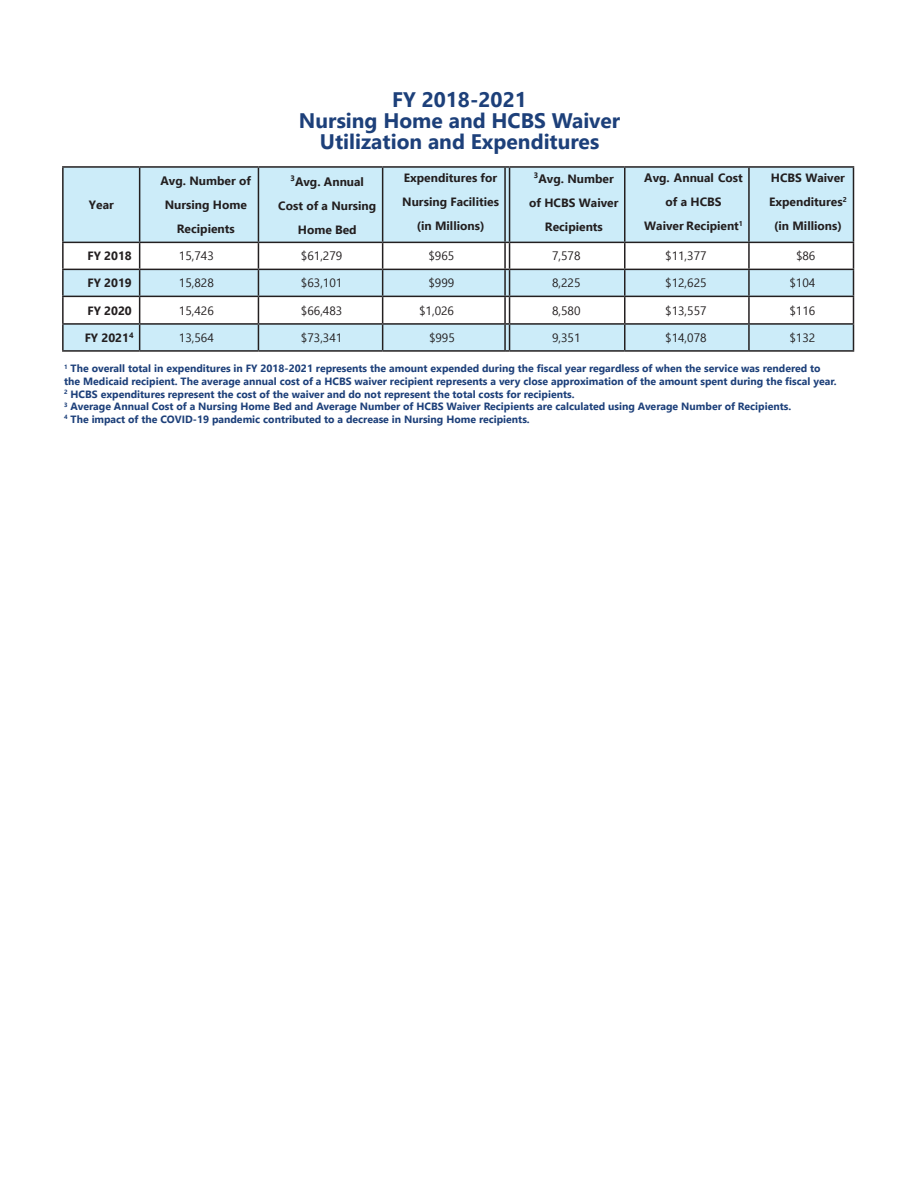
<style>
.page{position:relative;width:918px;height:1188px;background:#fff}
.page>*{position:absolute;margin:0;border:0;box-sizing:border-box;transform-origin:0 0}
.t1{font:700 21px/21px "Nirmala UI";color:#1d407a;text-align:center}
.t2{font:700 12px/24px "Ebrima";color:#231f20;text-align:center}
.t3{font:12px "Ebrima";color:#231f20}
.t4{font:700 10.5px/12.6px "Nirmala UI";color:#1d407a}
</style>
<div class="page">
<svg style="left:64px;top:168px;width:789px;height:182px;fill:#ccecf9"></svg>
<hr style="left:62px;top:166px;width:78px;height:2px;background:#231f20">
<hr style="left:62px;top:168px;width:2px;height:74px;background:#231f20">
<hr style="left:140px;top:166px;width:118px;height:2px;background:#231f20">
<hr style="left:139px;top:168px;width:1px;height:74px;background:#231f20">
<hr style="left:258px;top:166px;width:125px;height:2px;background:#231f20">
<hr style="left:258px;top:168px;width:1px;height:74px;background:#231f20">
<hr style="left:383px;top:166px;width:122px;height:2px;background:#231f20">
<hr style="left:382px;top:168px;width:1px;height:74px;background:#231f20">
<hr style="left:504px;top:168px;width:2px;height:74px;background:#231f20">
<hr style="left:510px;top:166px;width:115px;height:2px;background:#231f20">
<hr style="left:509px;top:168px;width:1px;height:74px;background:#231f20">
<hr style="left:625px;top:166px;width:124px;height:2px;background:#231f20">
<hr style="left:624px;top:168px;width:2px;height:74px;background:#231f20">
<hr style="left:749px;top:166px;width:105px;height:2px;background:#231f20">
<hr style="left:748px;top:168px;width:2px;height:74px;background:#231f20">
<hr style="left:853px;top:168px;width:1px;height:74px;background:#231f20">
<hr style="left:62px;top:242px;width:78px;height:1px;background:#231f20">
<hr style="left:62px;top:243px;width:2px;height:26px;background:#231f20">
<hr style="left:140px;top:242px;width:118px;height:1px;background:#231f20">
<hr style="left:258px;top:242px;width:125px;height:1px;background:#231f20">
<hr style="left:383px;top:242px;width:122px;height:1px;background:#231f20">
<hr style="left:504px;top:243px;width:2px;height:26px;background:#231f20">
<hr style="left:510px;top:242px;width:115px;height:1px;background:#231f20">
<hr style="left:625px;top:242px;width:124px;height:1px;background:#231f20">
<hr style="left:624px;top:243px;width:2px;height:26px;background:#231f20">
<hr style="left:749px;top:242px;width:105px;height:1px;background:#231f20">
<hr style="left:748px;top:243px;width:2px;height:26px;background:#231f20">
<hr style="left:62px;top:269px;width:78px;height:1px;background:#231f20">
<hr style="left:62px;top:270px;width:2px;height:26px;background:#231f20">
<hr style="left:140px;top:269px;width:118px;height:1px;background:#231f20">
<hr style="left:258px;top:269px;width:125px;height:1px;background:#231f20">
<hr style="left:383px;top:269px;width:122px;height:1px;background:#231f20">
<hr style="left:504px;top:270px;width:2px;height:26px;background:#231f20">
<hr style="left:510px;top:269px;width:115px;height:1px;background:#231f20">
<hr style="left:625px;top:269px;width:124px;height:1px;background:#231f20">
<hr style="left:624px;top:270px;width:2px;height:26px;background:#231f20">
<hr style="left:749px;top:269px;width:105px;height:1px;background:#231f20">
<hr style="left:748px;top:270px;width:2px;height:26px;background:#231f20">
<hr style="left:62px;top:296px;width:78px;height:1px;background:#231f20">
<hr style="left:62px;top:297px;width:2px;height:26px;background:#231f20">
<hr style="left:140px;top:296px;width:118px;height:1px;background:#231f20">
<hr style="left:258px;top:296px;width:125px;height:1px;background:#231f20">
<hr style="left:383px;top:296px;width:122px;height:1px;background:#231f20">
<hr style="left:504px;top:297px;width:2px;height:26px;background:#231f20">
<hr style="left:510px;top:296px;width:115px;height:1px;background:#231f20">
<hr style="left:625px;top:296px;width:124px;height:1px;background:#231f20">
<hr style="left:624px;top:297px;width:2px;height:26px;background:#231f20">
<hr style="left:749px;top:296px;width:105px;height:1px;background:#231f20">
<hr style="left:748px;top:297px;width:2px;height:26px;background:#231f20">
<hr style="left:62px;top:323px;width:78px;height:2px;background:#231f20">
<hr style="left:62px;top:325px;width:2px;height:25px;background:#231f20">
<hr style="left:140px;top:323px;width:118px;height:2px;background:#231f20">
<svg style="left:139px;top:243px;width:1px;height:107px"></svg>
<hr style="left:258px;top:323px;width:125px;height:2px;background:#231f20">
<svg style="left:258px;top:243px;width:1px;height:107px"></svg>
<hr style="left:383px;top:323px;width:122px;height:2px;background:#231f20">
<svg style="left:382px;top:243px;width:1px;height:107px"></svg>
<hr style="left:504px;top:325px;width:2px;height:25px;background:#231f20">
<hr style="left:510px;top:323px;width:115px;height:2px;background:#231f20">
<hr style="left:625px;top:323px;width:124px;height:2px;background:#231f20">
<hr style="left:624px;top:325px;width:2px;height:25px;background:#231f20">
<hr style="left:749px;top:323px;width:105px;height:2px;background:#231f20">
<hr style="left:748px;top:325px;width:2px;height:25px;background:#231f20">
<svg style="left:853px;top:243px;width:1px;height:107px"></svg>
<hr style="left:62px;top:350px;width:78px;height:2px;background:#231f20">
<hr style="left:140px;top:350px;width:118px;height:2px;background:#231f20">
<hr style="left:258px;top:350px;width:125px;height:2px;background:#231f20">
<hr style="left:383px;top:350px;width:122px;height:2px;background:#231f20">
<svg style="left:505px;top:242px;width:5px;height:110px"></svg>
<hr style="left:510px;top:350px;width:115px;height:2px;background:#231f20">
<hr style="left:625px;top:350px;width:124px;height:2px;background:#231f20">
<hr style="left:749px;top:350px;width:105px;height:2px;background:#231f20">
<p class="t2" style="left:89px;top:192px;width:27px">Year</p>
<h1 class="t1" style="left:299px;top:88px;width:323px">FY 2018-2021<br>Nursing Home and HCBS Waiver<br>Utilization and Expenditures</h1>
<p class="t2" style="left:160px;top:168px;width:92px">Avg. Number of<br>Nursing Home<br>Recipients</p>
<p class="t2" style="left:278px;top:169px;width:99px"><sup>3</sup>Avg. Annual<br>Cost of a Nursing<br>Home Bed</p>
<p class="t2" style="left:402px;top:165px;width:98px">Expenditures for<br>Nursing Facilities (in Millions)</p>
<p class="t2" style="left:529px;top:166px;width:91px"><sup>3</sup>Avg. Number of HCBS Waiver<br>Recipients</p>
<p class="t2" style="left:644px;top:165px;width:100px">Avg. Annual Cost of a HCBS<br>Waiver Recipient<sup>1</sup></p>
<p class="t2" style="left:769px;top:165px;width:79px">HCBS Waiver<br>Expenditures<sup>2 </sup>(in Millions)</p>
<p class="t2" style="left:87px;top:243px;width:46px">FY 2018</p>
<p class="t3" style="left:179px;top:247px;width:36px">15,743</p>
<p class="t3" style="left:301px;top:247px;width:43px">$61,279</p>
<p class="t3" style="left:428px;top:247px;width:27px">$965</p>
<p class="t3" style="left:552px;top:247px;width:30px">7,578</p>
<p class="t3" style="left:665px;top:247px;width:43px">$11,377</p>
<p class="t3" style="left:796px;top:247px;width:21px">$86</p>
<p class="t2" style="left:87px;top:270px;width:46px">FY 2019</p>
<p class="t3" style="left:179px;top:274px;width:36px">15,828</p>
<p class="t3" style="left:301px;top:274px;width:43px">$63,101</p>
<p class="t3" style="left:428px;top:274px;width:27px">$999</p>
<p class="t3" style="left:552px;top:274px;width:30px">8,225</p>
<p class="t3" style="left:665px;top:274px;width:43px">$12,625</p>
<p class="t3" style="left:789px;top:274px;width:27px">$104</p>
<p class="t2" style="left:87px;top:298px;width:46px">FY 2020</p>
<p class="t3" style="left:179px;top:301px;width:36px">15,426</p>
<p class="t3" style="left:301px;top:301px;width:43px">$66,483</p>
<p class="t3" style="left:419px;top:301px;width:36px">$1,026</p>
<p class="t3" style="left:552px;top:301px;width:30px">8,580</p>
<p class="t3" style="left:665px;top:301px;width:43px">$13,557</p>
<p class="t3" style="left:789px;top:301px;width:27px">$116</p>
<p class="t2" style="left:85px;top:325px;width:50px">FY 2021<sup>4</sup></p>
<p class="t3" style="left:179px;top:329px;width:36px">13,564</p>
<p class="t3" style="left:301px;top:329px;width:43px">$73,341</p>
<p class="t3" style="left:429px;top:329px;width:27px">$995</p>
<p class="t3" style="left:552px;top:329px;width:30px">9,351</p>
<p class="t3" style="left:665px;top:329px;width:43px">$14,078</p>
<p class="t3" style="left:789px;top:329px;width:27px">$132</p>
<p class="t4" style="left:64px;top:362px;width:774px"><sup>1</sup> The overall total in expenditures in FY 2018-2021 represents the amount expended during the fiscal year regardless of when the service was rendered to the Medicaid recipient. The average annual cost of a HCBS waiver recipient represents a very close approximation of the amount spent during the fiscal year.<br><sup>2</sup> HCBS expenditures represent the cost of the waiver and do not represent the total costs for recipients.<br><sup>3</sup> Average Annual Cost of a Nursing Home Bed and Average Number of HCBS Waiver Recipients are calculated using Average Number of Recipients.<br><sup>4</sup> The impact of the COVID-19 pandemic contributed to a decrease in Nursing Home recipients.</p>
</div>
